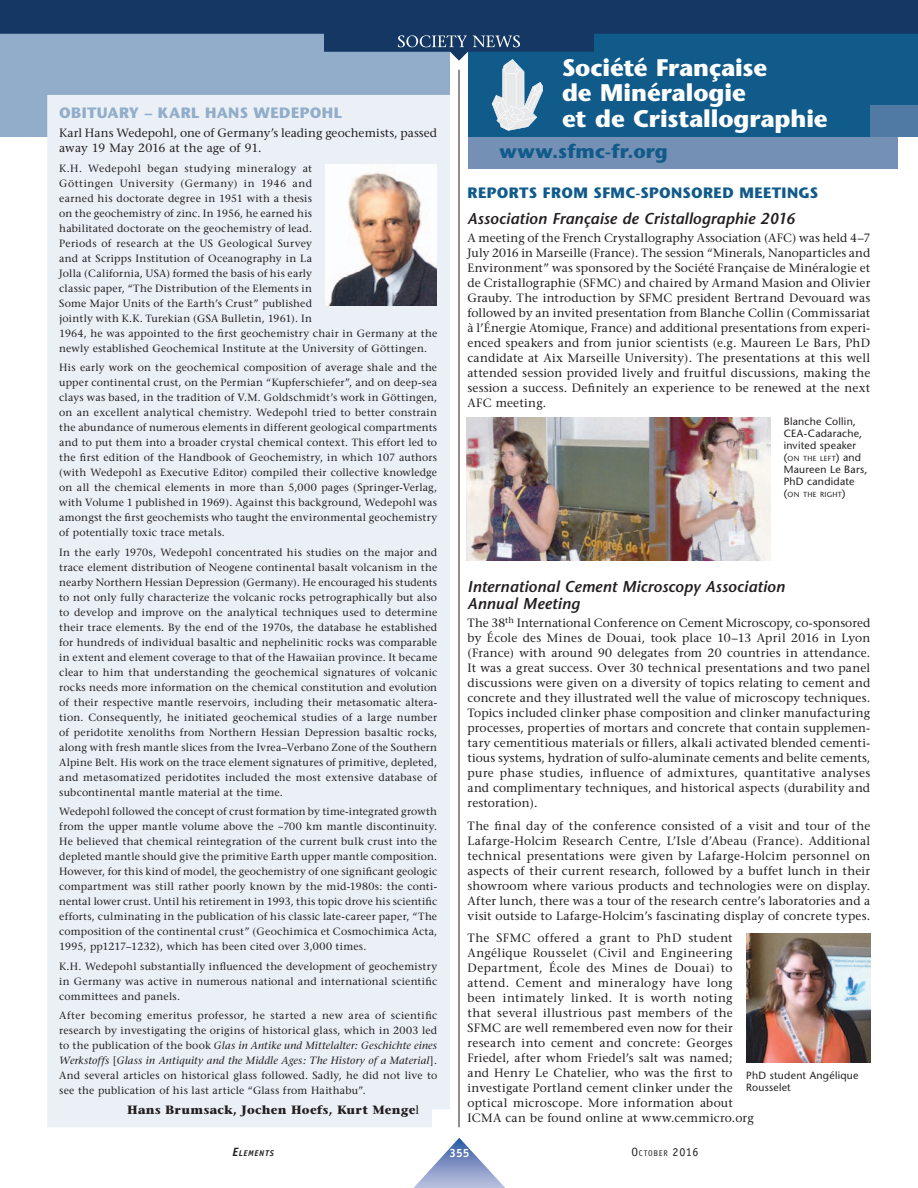
<style>
.page{position:relative;width:918px;height:1188px;background:#fff}
.page>*{position:absolute;margin:0;border:0;box-sizing:border-box;transform-origin:0 0}
.t1{font:700 24px/25.5px "Stone Sans";letter-spacing:-.005em;color:#fff}
.t2{font:700 19.5px "Stone Sans";letter-spacing:.005em;color:#115b8b}
.t3{font:italic 600 15.75px/17.2px "Stone Sans";letter-spacing:.005em;color:#231f20}
.t4{font:700 15px "Stone Sans";letter-spacing:.025em;color:#115b8b}
.t5{font:700 15px "Stone Sans";letter-spacing:.025em;color:#91adca}
.t6{font:12px/15px "Stone Serif";letter-spacing:.02em;color:#231f20;text-align:justify}
.t7{font:700 12px "Stone Serif";letter-spacing:.025em;color:#231f20}
.t8{font:700 12px "Officina Sans";color:#fff}
.t9{font:10.5px/15px "Stone Serif";letter-spacing:.025em;color:#231f20;text-align:justify}
.t10{font:10.5px/12px "Stone Sans";letter-spacing:.02em;color:#231f20}
.t11{font:8.4px "Officina Sans";letter-spacing:.085em;color:#231f20}
.t12{font:italic 700 8.4px "Officina Sans";letter-spacing:.08em;color:#231f20}
.t13{font:7.35px "Stone Sans";letter-spacing:.04em;color:#231f20}
.s1{font-style:italic}
.s2{font-weight:400}
.s3{font-size:10.5px}
.s4{font-size:12px}
</style>
<div class="page">
<div style="left:0;top:7px;width:450px;height:130px;background:#91adca"></div>
<hr style="left:459px;top:70px;width:1px;height:1057px;background:#231f20">
<div style="left:47px;top:95px;width:403px;height:1032px;background:#eaf0f6"></div>
<img style="left:326px;top:164px;width:110px;height:142px">
<div style="left:468px;top:7px;width:450px;height:130px;background:#115b8b"></div>
<div style="left:468px;top:137px;width:430px;height:32px;background:#7490b4"></div>
<div style="left:870px;top:106px;width:48px;height:31px;background:#507aa4"></div>
<svg style="left:492px;top:61px;width:51px;height:70px"></svg>
<img style="left:467px;top:418px;width:303px;height:143px">
<img style="left:746px;top:934px;width:125px;height:128px">
<svg style="left:0;top:0;width:918px;height:61px;fill:#143863"></svg>
<svg style="left:398px;top:35px;width:122px;height:12px"></svg>
<svg style="left:413px;top:1138px;width:92px;height:50px"></svg>
<h3 class="t5" style="left:59px;top:107px;width:284px">OBITUARY – KARL HANS WEDEPOHL</h3>
<p class="t6" style="left:59px;top:127px;width:379px">Karl Hans Wedepohl, one of Germany’s leading geochemists, passed away 19 May 2016 at the age of 91.</p>
<p class="t9" style="left:59px;top:161px;width:379px;text-align:left">K.H. Wedepohl began studying mineralogy at<br>Göttingen University (Germany) in 1946 and<br>earned his doctorate degree in 1951 with a thesis<br>on the geochemistry of zinc. In 1956, he earned his<br>habilitated doctorate on the geochemistry of lead.<br>Periods of research at the US Geological Survey<br>and at Scripps Institution of Oceanography in La<br>Jolla (California, USA) formed the basis of his early<br>classic paper, “The Distribution of the Elements in<br>Some Major Units of the Earth’s Crust” published<br>jointly with K.K. Turekian (GSA Bulletin, 1961). In<br>1964, he was appointed to the first geochemistry chair in Germany at the newly established Geochemical Institute at the University of Göttingen.</p>
<p class="t9" style="left:59px;top:361px;width:380px">His early work on the geochemical composition of average shale and the upper continental crust, on the Permian “Kupferschiefer”, and on deep-sea clays was based, in the tradition of V.M. Goldschmidt’s work in Göttingen, on an excellent analytical chemistry. Wedepohl tried to better constrain the abundance of numerous elements in different geological compartments and to put them into a broader crystal chemical context. This effort led to the first edition of the Handbook of Geochemistry, in which 107 authors (with Wedepohl as Executive Editor) compiled their collective knowledge on all the chemical elements in more than 5,000 pages (Springer-Verlag, with Volume 1 published in 1969). Against this background, Wedepohl was amongst the first geochemists who taught the environmental geochemistry of potentially toxic trace metals.</p>
<p class="t9" style="left:59px;top:545px;width:380px">In the early 1970s, Wedepohl concentrated his studies on the major and trace element distribution of Neogene continental basalt volcanism in the nearby Northern Hessian Depression (Germany). He encouraged his students to not only fully characterize the volcanic rocks petrographically but also to develop and improve on the analytical techniques used to determine their trace elements. By the end of the 1970s, the database he established for hundreds of individual basaltic and nephelinitic rocks was comparable in extent and element coverage to that of the Hawaiian province. It became clear to him that understanding the geochemical signatures of volcanic rocks needs more information on the chemical constitution and evolution of their respective mantle reservoirs, including their metasomatic altera&shy;tion. Consequently, he initiated geochemical studies of a large number of peridotite xenoliths from Northern Hessian Depression basaltic rocks, along with fresh mantle slices from the Ivrea–Verbano Zone of the Southern Alpine Belt. His work on the trace element signatures of primitive, depleted, and metasomatized peridotites included the most extensive database of subcontinental mantle material at the time.</p>
<p class="t9" style="left:59px;top:805px;width:380px">Wedepohl followed the concept of crust formation by time-integrated growth from the upper mantle volume above the ~700 km mantle discontinuity.<br>He believed that chemical reintegration of the current bulk crust into the depleted mantle should give the primitive Earth upper mantle composition.<br>However, for this kind of model, the geochemistry of one significant geologic compartment was still rather poorly known by the mid-1980s: the conti&shy;nental lower crust. Until his retirement in 1993, this topic drove his scientific efforts, culminating in the publication of his classic late-career paper, “The composition of the continental crust” (Geochimica et Cosmochimica Acta, 1995, pp1217–1232), which has been cited over 3,000 times.</p>
<p class="t9" style="left:59px;top:959px;width:380px">K.H. Wedepohl substantially influenced the development of geochemistry in Germany was active in numerous national and international scientific committees and panels.</p>
<p class="t9" style="left:59px;top:1009px;width:380px">After becoming emeritus professor, he started a new area of scientific research by investigating the origins of historical glass, which in 2003 led to the publication of the book <span class="s1">Glas in Antike und Mittelalter: Geschichte eines Werkstoffs</span> [<span class="s1">Glass in Antiquity and the Middle Ages: The History of a Material</span>].<br>And several articles on historical glass followed. Sadly, he did not live to see the publication of his last article “Glass from Haithabu”.</p>
<p class="t7" style="left:127px;top:1105px;width:294px">Hans Brumsack, Jochen Hoefs, Kurt Menge<span class="s2">l</span></p>
<h1 class="t1" style="left:562px;top:57px;width:267px">Société Française<br>de Minéralogie<br>et de Cristallographie</h1>
<h2 class="t2" style="left:500px;top:143px;width:170px">www.sfmc-fr.org</h2>
<h3 class="t4" style="left:468px;top:187px;width:352px">REPORTS FROM SFMC-SPONSORED MEETINGS</h3>
<h3 class="t3" style="left:468px;top:212px;width:329px">Association Française de Cristallographie 2016</h3>
<p class="t6" style="left:468px;top:232px;width:404px">A meeting of the French Crystallography Association (AFC) was held 4–7<br>July 2016 in Marseille (France). The session “Minerals, Nanoparticles and Environment” was sponsored by the Société Française de Minéralogie et de Cristallographie (SFMC) and chaired by Armand Masion and Olivier Grauby. The introduction by SFMC president Bertrand Devouard was followed by an invited presentation from Blanche Collin (Commissariat à l’Énergie Atomique, France) and additional presentations from experi&shy;enced speakers and from junior scientists (e.g. Maureen Le Bars, PhD candidate at Aix Marseille University). The presentations at this well attended session provided lively and fruitful discussions, making the session a success. Definitely an experience to be renewed at the next AFC meeting.</p>
<p class="t10" style="left:784px;top:417px;width:80px">Blanche Collin ,<br>CEA-Cadarache, invited speaker</p>
<p class="t13" style="left:784px;top:456px;width:79px"><span class="s3">(</span>ON THE LEFT<span class="s3">) and</span></p>
<p class="t10" style="left:784px;top:465px;width:85px">Maureen Le Bars,<br>PhD candidate</p>
<p class="t13" style="left:784px;top:492px;width:63px"><span class="s3">(</span>ON THE RIGHT<span class="s3">)</span></p>
<h3 class="t3" style="left:468px;top:579px;width:319px">International Cement Microscopy Association<br>Annual Meeting</h3>
<p class="t6" style="left:468px;top:616px;width:404px">The 38<sup>th</sup> International Conference on Cement Microscopy, co-sponsored by École des Mines de Douai, took place 10–13 April 2016 in Lyon (France) with around 90 delegates from 20 countries in attendance.<br>It was a great success. Over 30 technical presentations and two panel discussions were given on a diversity of topics relating to cement and concrete and they illustrated well the value of microscopy techniques.<br>Topics included clinker phase composition and clinker manufacturing processes, properties of mortars and concrete that contain supplemen&shy;tary cementitious materials or fillers, alkali activated blended cementi&shy;tious systems, hydration of sulfo-aluminate cements and belite cements, pure phase studies, influence of admixtures, quantitative analyses and complimentary techniques, and historical aspects (durability and restoration).</p>
<p class="t6" style="left:468px;top:819px;width:404px">The final day of the conference consisted of a visit and tour of the Lafarge-Holcim Research Centre, L’Isle d’Abeau (France). Additional technical presentations were given by Lafarge-Holcim personnel on aspects of their current research, followed by a buffet lunch in their showroom where various products and technologies were on display.<br>After lunch, there was a tour of the research centre’s laboratories and a visit outside to Lafarge-Holcim’s fascinating display of concrete types.</p>
<p class="t6" style="left:468px;top:931px;width:288px;text-align:left">The SFMC offered a grant to PhD student Angélique Rousselet (Civil and Engineering Department, École des Mines de Douai) to attend. Cement and mineralogy have long been intimately linked. It is worth noting that several illustrious past members of the SFMC are well remembered even now for their research into cement and concrete: Georges Friedel, after whom Friedel’s salt was named; and Henry Le Chatelier, who was the first to investigate Portland cement clinker under the optical microscope. More information about ICMA can be found online at www.cemmicro.org</p>
<p class="t10" style="left:746px;top:1071px;width:114px">PhD student Angélique<br>Rousselet</p>
<p class="t12" style="left:232px;top:1150px;width:43px"><span class="s4">E</span>LEMENTS</p>
<p class="t8" style="left:449px;top:1149px;width:22px">355</p>
<p class="t11" style="left:631px;top:1150px;width:69px"><span class="s4">O</span>CTOBER <span class="s4">2016</span></p>
</div>
